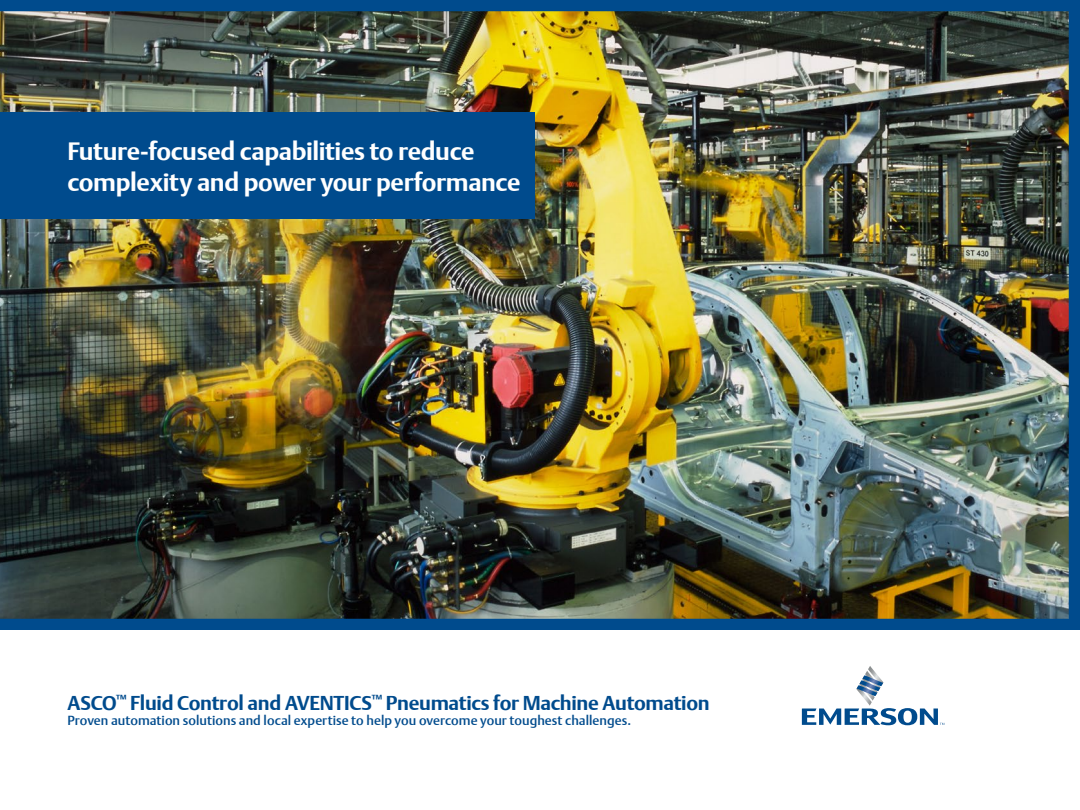
<style>
.page{position:relative;width:1080px;height:810px;background:#fff}
.page>*{position:absolute;margin:0;border:0;box-sizing:border-box;transform-origin:0 0}
.SUBHEAD{font:700 25px/31.2px "DTL Argo T";letter-spacing:-.015em;color:#fff}
.SUBHEAD-2{font:700 20px "DTL Argo T";letter-spacing:-.015em;color:#004b8d}
.t1{font:500 13.12px "DTL Argo T";color:#004b8d}
</style>
<div class="page">
<img style="left:0;top:0;width:1080px;height:630px">
<div style="left:0;top:112px;width:534px;height:107px;background:#004b8d"></div>
<svg style="left:802px;top:666px;width:142px;height:59px"></svg>
<p class="SUBHEAD" style="left:68px;top:135px;width:454px">Future-focused capabilities to reduce complexity and power your performance</p>
<p class="SUBHEAD-2" style="left:68px;top:691px;width:644px">ASCO<sup>™</sup> Fluid Control and AVENTICS<sup>™</sup> Pneumatics for Machine Automation</p>
<p class="t1" style="left:68px;top:713px;width:565px">Proven automation solutions and local expertise to help you overcome your toughest challenges.</p>
</div>
